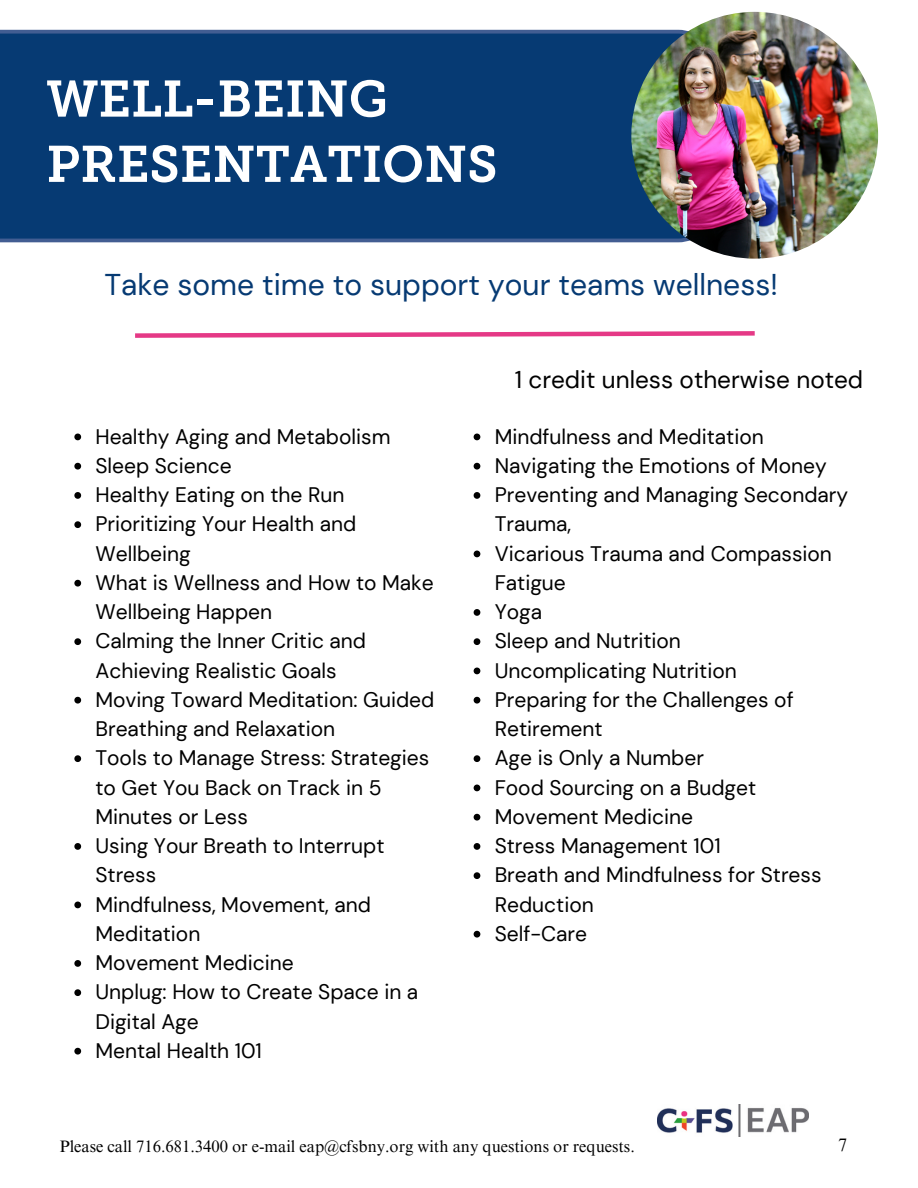
<style>
.page{position:relative;width:918px;height:1188px;background:#fff}
.page>*{position:absolute;margin:0;border:0;box-sizing:border-box;transform-origin:0 0}
.t1{font:51px/65.2px "Museo Slab 700";color:#fff}
.t2{font:30px "DM Sans";color:#063a73}
.t3{font:24.3px "DM Sans";color:#000}
.t4{font:21px/29.2px "DM Sans";color:#000}
.t5{font:18px "Times NRMT Pro";color:#000}
.t6{font:16.5px "Times NRMT Pro";color:#000}
</style>
<div class="page">
<div style="left:0;top:30px;width:689px;height:212px;background:#063a73"></div>
<img style="left:631px;top:12px;width:247px;height:247px;border-radius:50%">
<img style="left:657px;top:1104px;width:151px;height:33px">
<svg style="left:135px;top:331px;width:620px;height:7px"></svg>
<svg style="left:74px;top:434px;width:7px;height:6px"></svg>
<svg style="left:74px;top:463px;width:7px;height:7px"></svg>
<svg style="left:74px;top:492px;width:7px;height:7px"></svg>
<svg style="left:74px;top:521px;width:7px;height:7px"></svg>
<svg style="left:74px;top:580px;width:7px;height:7px"></svg>
<svg style="left:74px;top:638px;width:7px;height:7px"></svg>
<svg style="left:74px;top:697px;width:7px;height:7px"></svg>
<svg style="left:74px;top:755px;width:7px;height:7px"></svg>
<svg style="left:74px;top:843px;width:7px;height:7px"></svg>
<svg style="left:74px;top:902px;width:7px;height:6px"></svg>
<svg style="left:74px;top:960px;width:7px;height:7px"></svg>
<svg style="left:74px;top:989px;width:7px;height:7px"></svg>
<svg style="left:74px;top:1048px;width:7px;height:7px"></svg>
<svg style="left:474px;top:434px;width:6px;height:6px"></svg>
<svg style="left:474px;top:463px;width:6px;height:7px"></svg>
<svg style="left:474px;top:492px;width:6px;height:7px"></svg>
<svg style="left:474px;top:551px;width:6px;height:6px"></svg>
<svg style="left:474px;top:609px;width:6px;height:7px"></svg>
<svg style="left:474px;top:638px;width:6px;height:7px"></svg>
<svg style="left:474px;top:668px;width:6px;height:6px"></svg>
<svg style="left:474px;top:697px;width:6px;height:7px"></svg>
<svg style="left:474px;top:755px;width:6px;height:7px"></svg>
<svg style="left:474px;top:785px;width:6px;height:6px"></svg>
<svg style="left:474px;top:814px;width:6px;height:7px"></svg>
<svg style="left:474px;top:843px;width:6px;height:7px"></svg>
<svg style="left:474px;top:872px;width:6px;height:7px"></svg>
<svg style="left:474px;top:931px;width:6px;height:7px"></svg>
<h1 class="t1" style="left:46px;top:71px;width:453px">WELL-BEING<br>PRESENTATIONS</h1>
<h2 class="t2" style="left:104px;top:265px;width:675px">Take some time to support your teams wellness!</h2>
<p class="t4" style="left:95px;top:422px;width:340px">Healthy Aging and Metabolism<br>Sleep Science<br>Healthy Eating on the Run<br>Prioritizing Your Health and<br>Wellbeing<br>What is Wellness and How to Make<br>Wellbeing Happen<br>Calming the Inner Critic and<br>Achieving Realistic Goals<br>Moving Toward Meditation: Guided<br>Breathing and Relaxation<br>Tools to Manage Stress: Strategies to Get You Back on Track in 5<br>Minutes or Less<br>Using Your Breath to Interrupt<br>Stress<br>Mindfulness, Movement, and<br>Meditation<br>Movement Medicine<br>Unplug: How to Create Space in a<br>Digital Age<br>Mental Health 101</p>
<p class="t3" style="left:515px;top:364px;width:350px">1 credit unless otherwise noted</p>
<p class="t4" style="left:495px;top:422px;width:355px">Mindfulness and Meditation<br>Navigating the Emotions of Money<br>Preventing and Managing Secondary<br>Trauma,<br>Vicarious Trauma and Compassion<br>Fatigue<br>Yoga<br>Sleep and Nutrition<br>Uncomplicating Nutrition<br>Preparing for the Challenges of<br>Retirement<br>Age is Only a Number<br>Food Sourcing on a Budget<br>Movement Medicine<br>Stress Management 101<br>Breath and Mindfulness for Stress<br>Reduction<br>Self-Care</p>
<p class="t6" style="left:60px;top:1140px;width:577px">Please call 716.681.3400 or e-mail eap@cfsbny.org with any questions or requests.</p>
<p class="t5" style="left:838px;top:1138px;width:11px">7</p>
</div>
